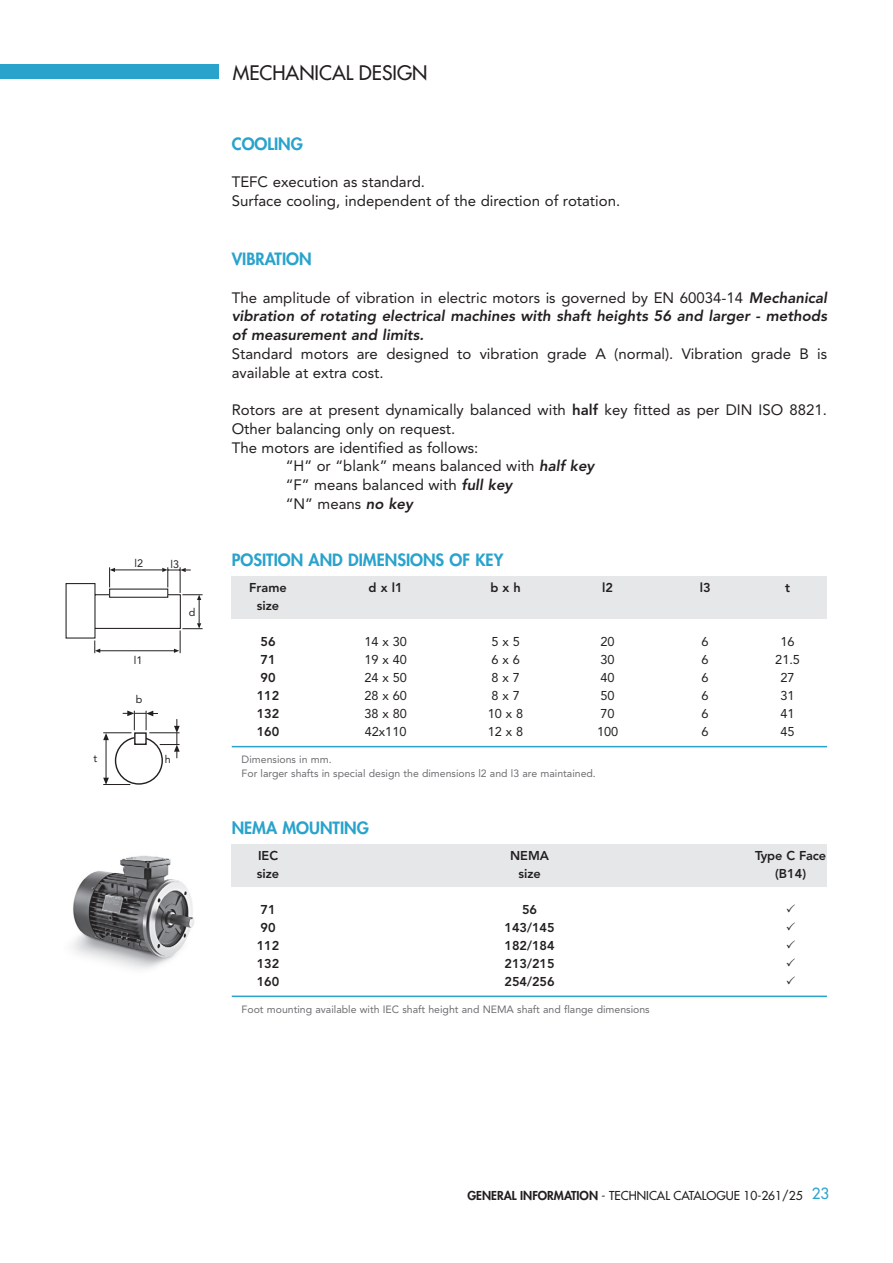
<style>
.page{position:relative;width:893px;height:1263px;background:#fff}
.page>*{position:absolute;margin:0;border:0;box-sizing:border-box;transform-origin:0 0}
.t1{font:500 19.5px "Futura Std";color:#231f20}
.t2{font:800 16.5px "Futura Std";color:#29a3cc}
.texto_corpo{font:15px/18.8px "Avenir LT Std";color:#231f20}
.texto_corpo-2{font:italic 800 15px/18.8px "Avenir LT Std";color:#231f20;text-align:justify}
.texte_tab_corpo{font:800 12.75px "Avenir LT Std";color:#231f20}
.texte_tab_corpo-2{font:12.75px "Avenir LT Std";color:#231f20}
.t3{font:500 12px "Futura Std";color:#231f20}
.peu_corpo{font:10.8px "Avenir LT Std";color:#231f20}
.texte_tab_corpo-3{font:10.5px "Avenir LT Std";color:#6c6d70}
.peu_corpo-2{font:10.5px "Avenir LT Std";color:#6c6d70}
.s1{font-weight:400;font-style:normal}
.s2{font-weight:800}
.s3{font-weight:800;font-style:italic}
.s4{font-size:15px;color:#29a3cc}
</style>
<div class="page">
<div style="left:0;top:64px;width:219px;height:15px;background:#29a3cc"></div>
<div style="left:232px;top:576px;width:595px;height:42px;background:#e6e7e9"></div>
<div style="left:232px;top:844px;width:595px;height:42px;background:#e6e7e9"></div>
<hr style="left:232px;top:746px;width:595px;height:1px;background:#29a3cc">
<hr style="left:232px;top:995px;width:595px;height:2px;background:#29a3cc">
<svg style="left:66px;top:567px;width:137px;height:86px"></svg>
<svg style="left:103px;top:710px;width:77px;height:75px"></svg>
<img style="left:72px;top:855px;width:122px;height:115px">
<p class="peu_corpo" style="left:135px;top:557px;width:10px">l2</p>
<p class="peu_corpo" style="left:134px;top:654px;width:10px">l1</p>
<p class="peu_corpo" style="left:136px;top:693px;width:8px">b</p>
<p class="peu_corpo" style="left:171px;top:558px;width:10px">l3</p>
<p class="peu_corpo" style="left:189px;top:606px;width:8px">d</p>
<p class="peu_corpo" style="left:93px;top:752px;width:5px">t</p>
<p class="peu_corpo" style="left:165px;top:753px;width:8px">h</p>
<p class="t1" style="left:233px;top:60px;width:196px">MECHANICAL DESIGN</p>
<p class="t2" style="left:232px;top:133px;width:73px">COOLING</p>
<p class="texto_corpo" style="left:232px;top:173px;width:195px">TEFC execution as standard.</p>
<p class="texto_corpo" style="left:232px;top:191px;width:390px">Surface cooling, independent of the direction of rotation.</p>
<p class="t2" style="left:232px;top:248px;width:81px">VIBRATION</p>
<p class="texto_corpo-2" style="left:232px;top:288px;width:597px"><span class="s1">The amplitude of vibration in electric motors is governed by EN 60034-14</span> Mechanical vibration of rotating electrical machines with shaft heights 56 and larger - methods of measurement and limits.</p>
<p class="texto_corpo" style="left:232px;top:344px;width:597px">Standard motors are designed to vibration grade A (normal). Vibration grade B is available at extra cost.</p>
<p class="texto_corpo" style="left:232px;top:401px;width:597px">Rotors are at present dynamically balanced with <span class="s2">half</span> key fitted as per DIN ISO 8821.<br>Other balancing only on request.</p>
<p class="texto_corpo" style="left:232px;top:438px;width:248px">The motors are identified as follows:</p>
<p class="texto_corpo" style="left:286px;top:457px;width:310px">“H” or “blank” means balanced with <span class="s3">half key</span></p>
<p class="texto_corpo" style="left:286px;top:476px;width:228px">“F” means balanced with <span class="s3">full key</span></p>
<p class="texto_corpo" style="left:286px;top:494px;width:129px">“N” means <span class="s3">no key</span></p>
<p class="t2" style="left:232px;top:550px;width:273px">POSITION AND DIMENSIONS OF KEY</p>
<p class="texte_tab_corpo" style="left:249px;top:580px;width:39px">Frame</p>
<p class="texte_tab_corpo" style="left:369px;top:580px;width:36px">d x l1</p>
<p class="texte_tab_corpo" style="left:490px;top:580px;width:32px">b x h</p>
<p class="texte_tab_corpo" style="left:602px;top:580px;width:12px">l2</p>
<p class="texte_tab_corpo" style="left:700px;top:580px;width:12px">l3</p>
<p class="texte_tab_corpo" style="left:785px;top:580px;width:6px">t</p>
<p class="texte_tab_corpo" style="left:257px;top:598px;width:24px">size</p>
<p class="texte_tab_corpo" style="left:261px;top:634px;width:17px">56</p>
<p class="texte_tab_corpo-2" style="left:364px;top:634px;width:44px">14 x 30</p>
<p class="texte_tab_corpo-2" style="left:491px;top:634px;width:30px">5 x 5</p>
<p class="texte_tab_corpo-2" style="left:600px;top:634px;width:16px">20</p>
<p class="texte_tab_corpo-2" style="left:702px;top:634px;width:9px">6</p>
<p class="texte_tab_corpo-2" style="left:781px;top:634px;width:16px">16</p>
<p class="texte_tab_corpo" style="left:261px;top:652px;width:17px">71</p>
<p class="texte_tab_corpo-2" style="left:364px;top:652px;width:44px">19 x 40</p>
<p class="texte_tab_corpo-2" style="left:491px;top:652px;width:30px">6 x 6</p>
<p class="texte_tab_corpo-2" style="left:600px;top:652px;width:16px">30</p>
<p class="texte_tab_corpo-2" style="left:702px;top:652px;width:9px">6</p>
<p class="texte_tab_corpo-2" style="left:775px;top:652px;width:26px">21.5</p>
<p class="texte_tab_corpo" style="left:261px;top:670px;width:17px">90</p>
<p class="texte_tab_corpo-2" style="left:364px;top:670px;width:44px">24 x 50</p>
<p class="texte_tab_corpo-2" style="left:491px;top:670px;width:30px">8 x 7</p>
<p class="texte_tab_corpo-2" style="left:600px;top:670px;width:16px">40</p>
<p class="texte_tab_corpo-2" style="left:702px;top:670px;width:9px">6</p>
<p class="texte_tab_corpo-2" style="left:781px;top:670px;width:16px">27</p>
<p class="texte_tab_corpo" style="left:257px;top:688px;width:24px">112</p>
<p class="texte_tab_corpo-2" style="left:364px;top:688px;width:44px">28 x 60</p>
<p class="texte_tab_corpo-2" style="left:491px;top:688px;width:30px">8 x 7</p>
<p class="texte_tab_corpo-2" style="left:600px;top:688px;width:16px">50</p>
<p class="texte_tab_corpo-2" style="left:702px;top:688px;width:9px">6</p>
<p class="texte_tab_corpo-2" style="left:781px;top:688px;width:16px">31</p>
<p class="texte_tab_corpo" style="left:257px;top:706px;width:24px">132</p>
<p class="texte_tab_corpo-2" style="left:364px;top:706px;width:44px">38 x 80</p>
<p class="texte_tab_corpo-2" style="left:488px;top:706px;width:37px">10 x 8</p>
<p class="texte_tab_corpo-2" style="left:600px;top:706px;width:16px">70</p>
<p class="texte_tab_corpo-2" style="left:702px;top:706px;width:9px">6</p>
<p class="texte_tab_corpo-2" style="left:781px;top:706px;width:16px">41</p>
<p class="texte_tab_corpo" style="left:257px;top:724px;width:24px">160</p>
<p class="texte_tab_corpo-2" style="left:365px;top:724px;width:43px">42x110</p>
<p class="texte_tab_corpo-2" style="left:488px;top:724px;width:37px">12 x 8</p>
<p class="texte_tab_corpo-2" style="left:597px;top:724px;width:23px">100</p>
<p class="texte_tab_corpo-2" style="left:702px;top:724px;width:9px">6</p>
<p class="texte_tab_corpo-2" style="left:781px;top:724px;width:16px">45</p>
<p class="texte_tab_corpo-3" style="left:242px;top:753px;width:92px">Dimensions in mm.</p>
<p class="peu_corpo-2" style="left:242px;top:767px;width:356px">For larger shafts in special design the dimensions l2 and l3 are maintained.</p>
<p class="t2" style="left:232px;top:818px;width:139px">NEMA MOUNTING</p>
<p class="texte_tab_corpo" style="left:258px;top:848px;width:22px">IEC</p>
<p class="texte_tab_corpo" style="left:510px;top:848px;width:40px">NEMA</p>
<p class="texte_tab_corpo" style="left:755px;top:848px;width:73px">Type C Face</p>
<p class="texte_tab_corpo" style="left:257px;top:866px;width:24px">size</p>
<p class="texte_tab_corpo" style="left:518px;top:866px;width:24px">size</p>
<p class="texte_tab_corpo" style="left:775px;top:866px;width:32px">(B14)</p>
<p class="texte_tab_corpo" style="left:261px;top:902px;width:17px">71</p>
<p class="texte_tab_corpo" style="left:522px;top:902px;width:17px">56</p>
<p class="texte_tab_corpo" style="left:261px;top:920px;width:17px">90</p>
<p class="texte_tab_corpo" style="left:504px;top:920px;width:52px">143/145</p>
<p class="texte_tab_corpo" style="left:257px;top:938px;width:24px">112</p>
<p class="texte_tab_corpo" style="left:504px;top:938px;width:52px">182/184</p>
<p class="texte_tab_corpo" style="left:257px;top:956px;width:24px">132</p>
<p class="texte_tab_corpo" style="left:504px;top:956px;width:52px">213/215</p>
<p class="texte_tab_corpo" style="left:257px;top:974px;width:24px">160</p>
<p class="texte_tab_corpo" style="left:504px;top:974px;width:52px">254/256</p>
<p class="texte_tab_corpo-3" style="left:242px;top:1003px;width:410px">Foot mounting available with IEC shaft height and NEMA shaft and flange dimensions</p>
<p class="t3" style="left:467px;top:1187px;width:363px"><span class="s2">GENERAL INFORMATION</span> - TECHNICAL CATALOGUE 10-261/25 <span class="s4">23</span></p>
</div>
